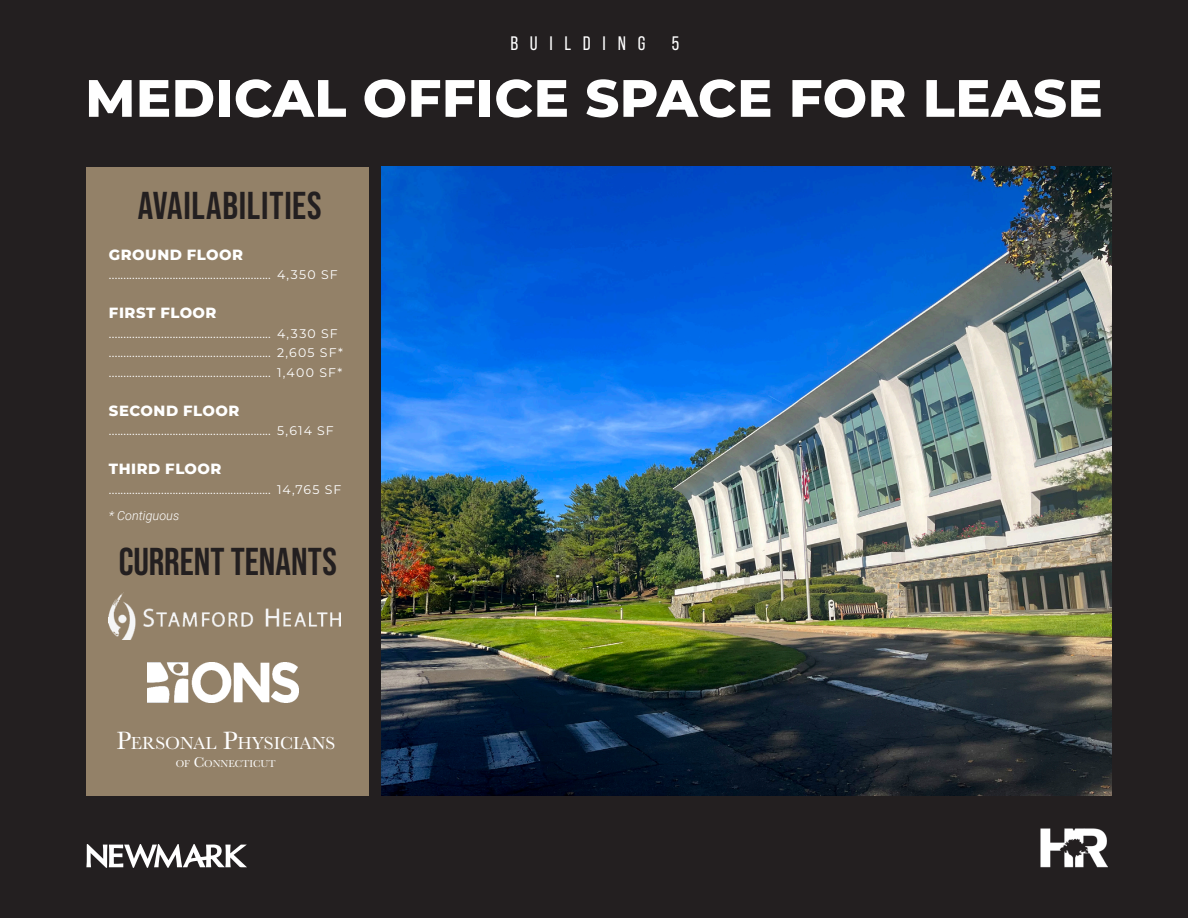
<style>
.page{position:relative;width:1188px;height:918px;background:#231f20}
.page>*{position:absolute;margin:0;border:0;box-sizing:border-box;transform-origin:0 0}
.t1{font:800 52.5px "Montserrat";letter-spacing:.01em;color:#fff}
.t2{font:700 38.85px "Bebas Neue Pro";letter-spacing:.005em;color:#231f20}
.t3{font:19.5px "Bebas Neue Pro";letter-spacing:.6em;color:#fff}
.t4{font:18.15px "Baskerville";color:#fff}
.t5{font:800 14.85px "Montserrat";letter-spacing:.035em;color:#fff}
.t6{font:italic 300 12.6px "Roboto";color:#fff}
.t7{font:12.45px "Montserrat";letter-spacing:.095em;color:#fff}
.t8{font:10.35px "Baskerville";color:#fff}
.s1{font-size:25.95px}
.s2{font-size:14.85px}
</style>
<div class="page">
<img style="left:382px;top:167px;width:730px;height:628px">
<img style="left:1040px;top:828px;width:68px;height:40px">
<svg style="left:86px;top:844px;width:161px;height:24px"></svg>
<div style="left:86px;top:167px;width:283px;height:628px;background:#938168"></div>
<img style="left:148px;top:662px;width:150px;height:41px">
<img style="left:108px;top:592px;width:233px;height:48px">
<p class="t3" style="left:510px;top:32px;width:136px">BUILDING</p>
<p class="t3" style="left:672px;top:32px;width:9px">5</p>
<p class="t1" style="left:85px;top:60px;width:1019px">MEDICAL OFFICE SPACE FOR LEASE</p>
<p class="t2" style="left:138px;top:184px;width:185px">AVAILABILITIES</p>
<p class="t5" style="left:109px;top:244px;width:136px">GROUND FLOOR</p>
<p class="t7" style="left:109px;top:266px;width:230px">........................................................ 4,350 SF</p>
<p class="t5" style="left:109px;top:302px;width:109px">FIRST FLOOR</p>
<p class="t7" style="left:109px;top:325px;width:230px">........................................................ 4,330 SF</p>
<p class="t7" style="left:109px;top:344px;width:235px">........................................................ 2,605 SF*</p>
<p class="t7" style="left:109px;top:364px;width:235px">........................................................ 1,400 SF*</p>
<p class="t5" style="left:109px;top:400px;width:132px">SECOND FLOOR</p>
<p class="t7" style="left:109px;top:422px;width:226px">........................................................ 5,614 SF</p>
<p class="t5" style="left:109px;top:458px;width:114px">THIRD FLOOR</p>
<p class="t7" style="left:109px;top:481px;width:234px">........................................................ 14,765 SF</p>
<p class="t6" style="left:109px;top:506px;width:72px">* Contiguous</p>
<p class="t2" style="left:119px;top:539px;width:220px">CURRENT TENANTS</p>
<p class="t4" style="left:116px;top:731px;width:220px"><span class="s1">P</span>ERSONAL <span class="s1">P</span>HYSICIANS</p>
<p class="t8" style="left:176px;top:757px;width:102px">OF <span class="s2">C</span> ONNECTICUT</p>
</div>
